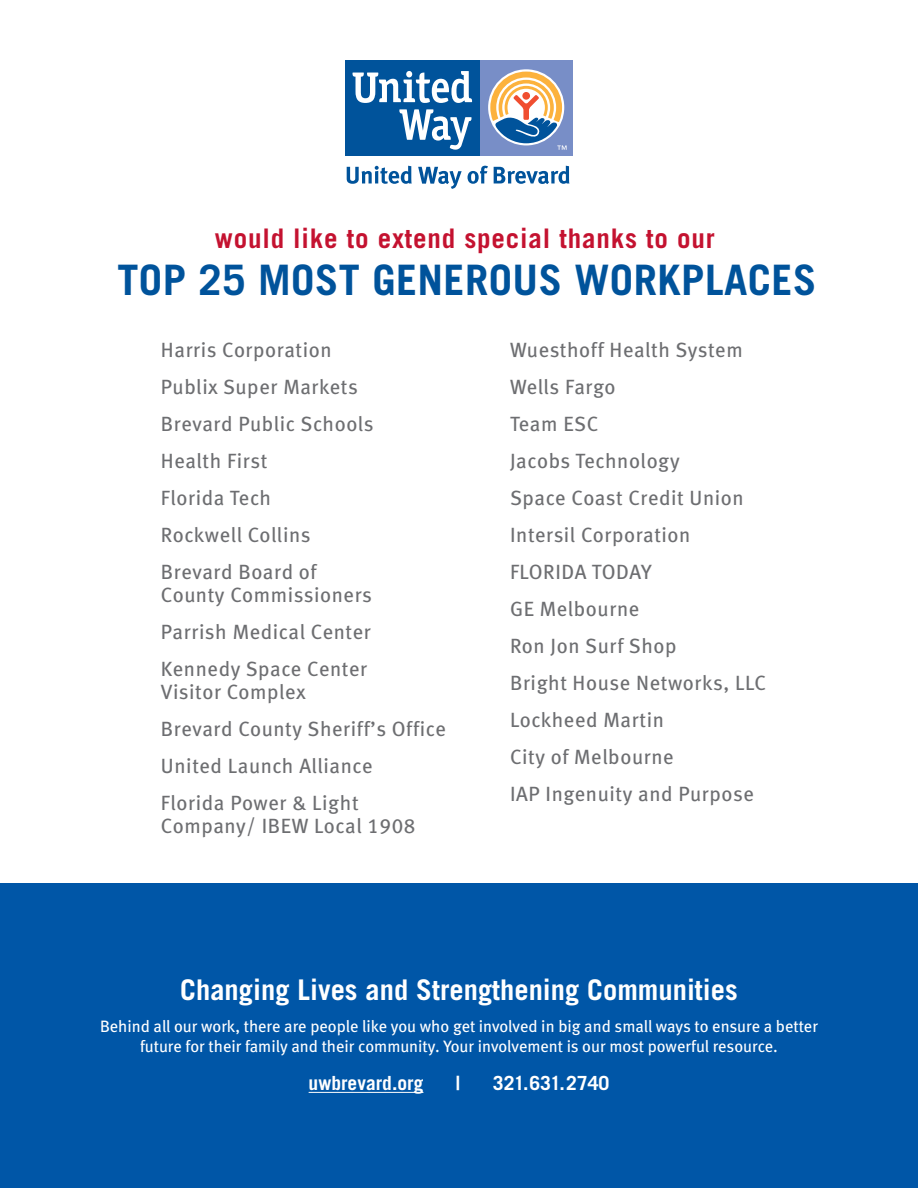
<style>
.page{position:relative;width:918px;height:1188px;background:#fff}
.page>*{position:absolute;margin:0;border:0;box-sizing:border-box;transform-origin:0 0}
.t1{font:700 42px "Trade Gothic";letter-spacing:.01em;color:#00539b}
.t2{font:700 28.5px "Trade Gothic";color:#fff}
.t3{font:700 27px "Trade Gothic";letter-spacing:.03em;color:#c41230}
.t4{font:20.7px/37px "Meta Book LF";letter-spacing:.03em;color:#6d6e71}
.t5{font:700 19.5px "Trade Gothic";color:#fff}
.t6{font:16.5px/19.5px "Meta Book LF";color:#fff;text-align:center}
</style>
<div class="page">
<div style="left:0;top:883px;width:918px;height:305px;background:#0056a7"></div>
<hr style="left:309px;top:1092px;width:114px;height:1px;background:#fff">
<div style="left:480px;top:60px;width:92px;height:96px;background:#788ec7"></div>
<div style="left:346px;top:60px;width:134px;height:96px;background:#00539b"></div>
<svg style="left:490px;top:72px;width:77px;height:78px"></svg>
<svg style="left:399px;top:109px;width:73px;height:41px"></svg>
<svg style="left:353px;top:71px;width:119px;height:32px"></svg>
<svg style="left:347px;top:166px;width:65px;height:18px"></svg>
<svg style="left:418px;top:167px;width:44px;height:22px"></svg>
<svg style="left:468px;top:166px;width:20px;height:18px"></svg>
<svg style="left:494px;top:166px;width:75px;height:18px"></svg>
<h3 class="t3" style="left:215px;top:222px;width:501px">would like to extend special thanks to our</h3>
<h1 class="t1" style="left:118px;top:254px;width:700px">TOP 25 MOST GENEROUS WORKPLACES</h1>
<p class="t4" style="left:161px;top:331px;width:214px">Harris Corporation<br>Publix Super Markets<br>Brevard Public Schools<br>Health First<br>Florida Tech<br>Rockwell Collins<br>Brevard Board of</p>
<p class="t4" style="left:161px;top:576px;width:213px;text-align:justify">County Commissioners Parrish Medical Center Kennedy Space Center</p>
<p class="t4" style="left:161px;top:673px;width:287px">Visitor Complex<br>Brevard County Sheriff’s Office<br>United Launch Alliance<br>Florida Power &amp; Light</p>
<p class="t4" style="left:161px;top:807px;width:256px">Company/ IBEW Local 1908</p>
<p class="t4" style="left:510px;top:331px;width:258px">Wuesthoff Health System<br>Wells Fargo<br>Team ESC<br>Jacobs Technology<br>Space Coast Credit Union<br>Intersil Corporation<br>FLORIDA TODAY<br>GE Melbourne<br>Ron Jon Surf Shop<br>Bright House Networks, LLC<br>Lockheed Martin<br>City of Melbourne<br>IAP Ingenuity and Purpose</p>
<h2 class="t2" style="left:180px;top:972px;width:559px">Changing Lives and Strengthening Communities</h2>
<p class="t6" style="left:100px;top:1017px;width:719px">Behind all our work, there are people like you who get involved in big and small ways to ensure a better future for their family and their community. Your involvement is our most powerful resource.</p>
<p class="t5" style="left:309px;top:1071px;width:116px">uwbrevard.org</p>
<p class="t5" style="left:456px;top:1071px;width:6px">|</p>
<p class="t5" style="left:493px;top:1071px;width:118px">321.631.2740</p>
</div>
